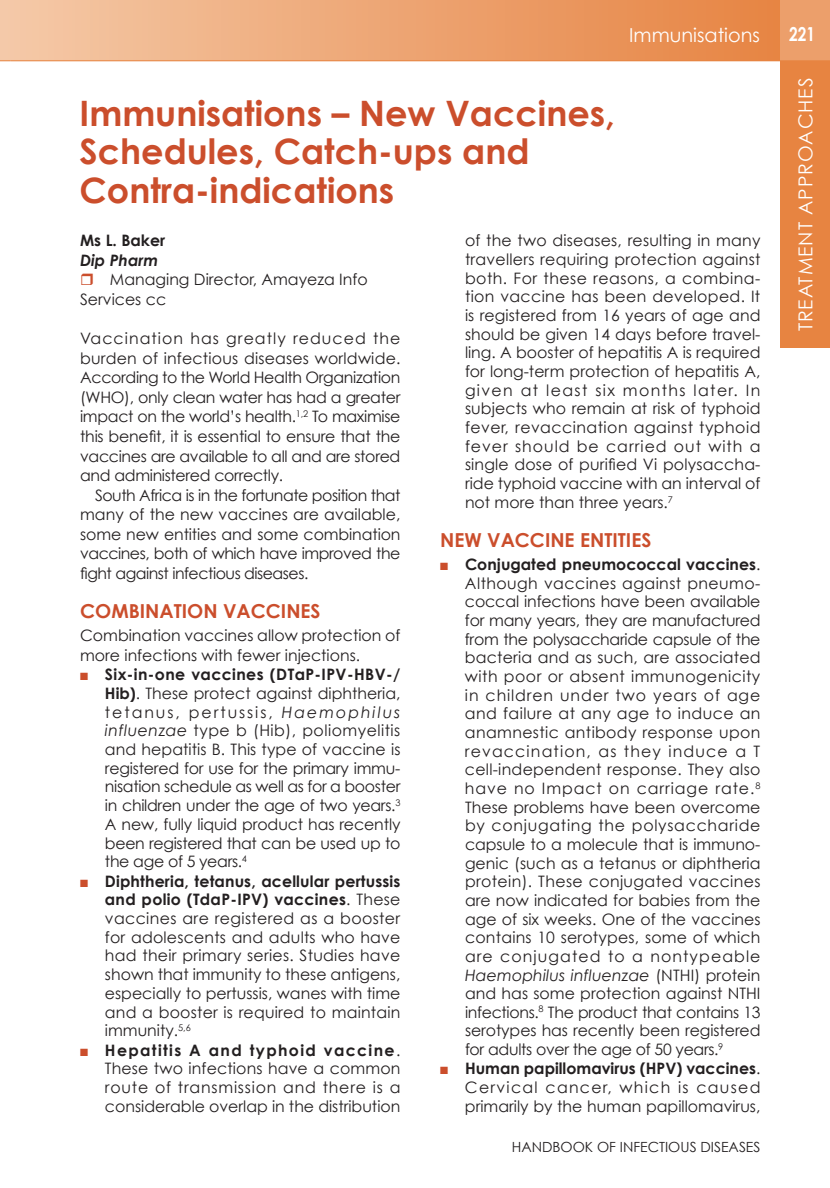
<style>
.page{position:relative;width:830px;height:1188px;background:#fff}
.page>*{position:absolute;margin:0;border:0;box-sizing:border-box;transform-origin:0 0}
.t1{font:700 35px/38.5px "Century Gothic";color:#cb4e2c}
.t2{font:700 19.25px "Century Gothic";color:#cb4e2c}
.t3{font:19.25px "Century Gothic";letter-spacing:.05em;color:#fff}
.t4{font:19.25px "Century Gothic";color:#fff}
.t5{font:700 19.25px "Century Gothic";color:#fff;scale:.8 1}
.t6{font:15.75px/18.7px "Century Gothic";color:#231f20;text-align:justify}
.t7{font:700 15.75px "Century Gothic";color:#231f20}
.t8{font:italic 700 15.75px "Century Gothic";color:#231f20}
.t9{font:14px "Century Gothic";color:#231f20}
.s1{color:#cb4e2c}
.s2{font-weight:700}
.s3{font-style:italic}
</style>
<div class="page">
<div style="left:11px;top:0;width:776px;height:61px;background:linear-gradient(to right,#f4c8a6,#e68341)"></div>
<div style="left:780px;top:61px;width:49px;height:286px;background:#e78441"></div>
<div style="left:780px;top:0;width:49px;height:61px;background:#ec9f6b"></div>
<svg style="left:0;top:0;width:11px;height:62px"></svg>
<hr style="left:11px;top:60px;width:818px;height:1px;background:#e78441">
<p class="t4" style="left:629px;top:23px;width:132px">Immunisations</p>
<h1 class="t1" style="left:80px;top:93px;width:536px">Immunisations – New Vaccines,<br>Schedules, Catch-ups and<br>Contra-indications</h1>
<p class="t7" style="left:80px;top:231px;width:87px">Ms L. Baker</p>
<p class="t8" style="left:80px;top:250px;width:80px">Dip Pharm</p>
<p class="t6" style="left:80px;top:270px;width:289px;line-height:19.6px;text-indent:30px">Managing Director, Amayeza Info<br>Services cc</p>
<p class="t6" style="left:80px;top:328px;width:322px;line-height:19.6px">Vaccination has greatly reduced the burden of infectious diseases worldwide.<br>According to the World Health Organization (WHO), only clean water has had a greater impact on the world’s health.<sup>1,2</sup> To maximise this benefit, it is essential to ensure that the vaccines are available to all and are stored and administered correctly.</p>
<p class="t6" style="left:80px;top:485px;width:322px;line-height:19.6px;text-indent:15px">South Africa is in the fortunate position that many of the new vaccines are available, some new entities and some combination vaccines, both of which have improved the fight against infectious diseases.</p>
<p class="t2" style="left:80px;top:599px;width:242px">COMBINATION VACCINES</p>
<p class="t6" style="left:80px;top:625px;width:321px;line-height:19.6px">Combination vaccines allow protection of more infections with fewer injections.</p>
<p class="t6" style="left:105px;top:665px;width:297px;text-indent:-25px"><span class="s1">■</span> <span class="s2">Six-in-one vaccines (DTaP-IPV-HBV-/ Hib)</span>. These protect against diphtheria, tetanus, pertussis, <span class="s3">Haemophilus influenzae</span> type b (Hib), poliomyelitis and hepatitis B. This type of vaccine is registered for use for the primary immu&shy;nisation schedule as well as for a booster in children under the age of two years.<sup>3<br></sup>A new, fully liquid product has recently been registered that can be used up to the age of 5 years.<sup>4</sup></p>
<p class="t6" style="left:105px;top:871px;width:297px;text-indent:-25px"><span class="s1">■</span> <span class="s2">Diphtheria, tetanus, acellular pertussis and polio (TdaP-IPV) vaccines</span>. These vaccines are registered as a booster for adolescents and adults who have had their primary series. Studies have shown that immunity to these antigens, especially to pertussis, wanes with time and a booster is required to maintain immunity.<sup>5,6</sup></p>
<p class="t6" style="left:105px;top:1040px;width:297px;text-indent:-25px"><span class="s1">■</span> <span class="s2">Hepatitis A and typhoid vaccine</span>.<br>These two infections have a common route of transmission and there is a considerable overlap in the distribution</p>
<p class="t6" style="left:465px;top:231px;width:297px">of the two diseases, resulting in many travellers requiring protection against both. For these reasons, a combina&shy;tion vaccine has been developed. It is registered from 16 years of age and should be given 14 days before travel&shy;ling. A booster of hepatitis A is required for long-term protection of hepatitis A, given at least six months later. In subjects who remain at risk of typhoid fever, revaccination against typhoid fever should be carried out with a single dose of purified Vi polysaccha&shy;ride typhoid vaccine with an interval of not more than three years.<sup>7</sup></p>
<p class="t2" style="left:440px;top:528px;width:212px">NEW VACCINE ENTITIES</p>
<p class="t6" style="left:464px;top:555px;width:297px;text-indent:-25px"><span class="s1">■</span> <span class="s2">Conjugated pneumococcal vaccines</span>.<br>Although vaccines against pneumo&shy;coccal infections have been available for many years, they are manufactured from the polysaccharide capsule of the bacteria and as such, are associated with poor or absent immunogenicity in children under two years of age and failure at any age to induce an anamnestic antibody response upon revaccination, as they induce a T cell-independent response. They also have no Impact on carriage rate.<sup>8<br></sup>These problems have been overcome by conjugating the polysaccharide capsule to a molecule that is immuno&shy;genic (such as a tetanus or diphtheria protein). These conjugated vaccines are now indicated for babies from the age of six weeks. One of the vaccines contains 10 serotypes, some of which are conjugated to a nontypeable <span class="s3">Haemophilus influenzae</span> (NTHI) protein and has some protection against NTHI infections.<sup>8</sup> The product that contains 13 serotypes has recently been registered for adults over the age of 50 years.<sup>9</sup></p>
<p class="t6" style="left:464px;top:1059px;width:297px;text-indent:-25px"><span class="s1">■</span> <span class="s2">Human papillomavirus (HPV) vaccines</span>.<br>Cervical cancer, which is caused primarily by the human papillomavirus,</p>
<p class="t9" style="left:511px;top:1138px;width:250px">HANDBOOK OF INFECTIOUS DISEASES</p>
<p class="t5" style="left:788px;top:22px;width:34px">221</p>
<p class="t3" style="left:793px;top:331px;width:255px;rotate:-90deg">TREATMENT APPROACHES</p>
</div>
